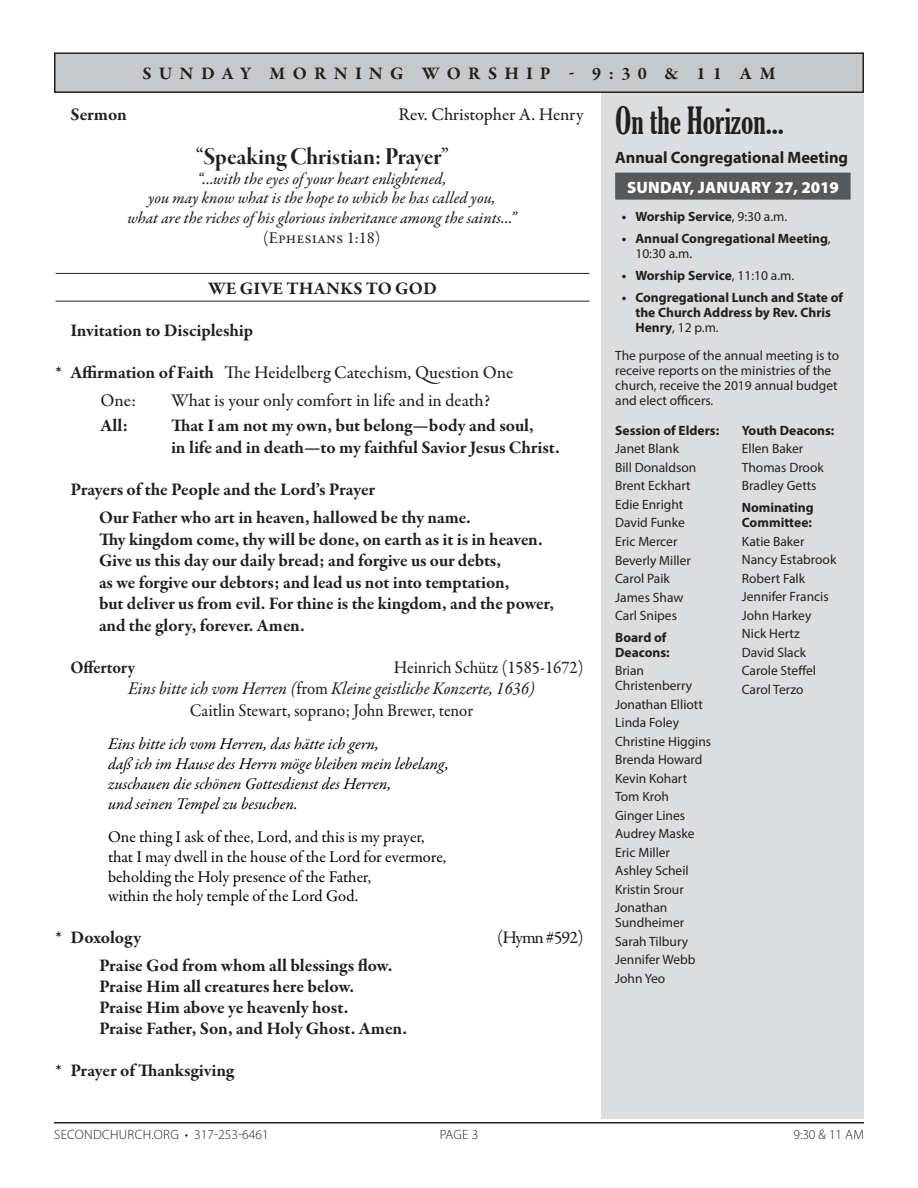
<style>
.page{position:relative;width:918px;height:1188px;background:#fff}
.page>*{position:absolute;margin:0;border:0;box-sizing:border-box;transform-origin:0 0}
.Date___Sunday_Info{font:extra-condensed 36px "Gloucester";color:#231f20}
.Sermon_Title{font:25.5px "Garamond Premr Pro Bd Disp";color:#231f20}
.CALL_TO_CONFESSION{font:700 18px/21.6px "Garamond Premr Pro";letter-spacing:-.005em;color:#231f20}
.Normal_3-Tabs{font:700 18px "Garamond Premr Pro";letter-spacing:-.005em;color:#231f20}
.CALL_TO_WORSHIP{font:700 18px/21.6px "Garamond Premr Pro";letter-spacing:-.005em;color:#231f20}
.Normal_3-Tabs-2{font:500 18px "Garamond Premr Pro";letter-spacing:-.005em;color:#231f20}
.Normal_3-Tabs-3{font:500 18px "Garamond Premr Pro";letter-spacing:-.005em;color:#231f20;scale:.93 1}
.Normal_3-Tabs-4{font:18px "Garamond Premr Pro Med It";color:#231f20;scale:.93 1}
.CALL_TO_WORSHIP-2{font:500 18px "Garamond Premr Pro";color:#231f20}
.Paragraph_Style{font:700 18px "Garamond Premr Pro";letter-spacing:.405em;color:#231f20}
.HEADER-Service_Secti{font:700 18px "Garamond Premr Pro";letter-spacing:.005em;color:#231f20}
.Normal_3-Tabs-5{font:700 18px "Garamond Premr Pro";letter-spacing:-.005em;color:#231f20;scale:.93 1}
.Scripture_-_Centered{font:16.5px/19.8px "Garamond Premr Pro Med It";letter-spacing:-.005em;color:#231f20;text-align:center}
.Service_Hymn_-_Text{font:16.5px/19.8px "Garamond Premr Pro";letter-spacing:-.005em;color:#000}
.Service_Hymn_-_Text-2{font:italic 16.5px/19.8px "Garamond Premr Pro";color:#000}
.Notes{font:700 16.5px "Myriad Pro";color:#231f20}
.HEADERS{font:900 16.5px "Myriad Pro";color:#fff}
.Notes-2{font:13.5px/18.5px "Myriad Pro";color:#231f20}
.t1{font:700 13.5px/15px "Myriad Pro";color:#231f20}
.t2{font:300 13.5px "Myriad Pro";letter-spacing:.015em;color:#231f20}
.s1{font-family:"Garamond Premr Pro"}
.s2{font-weight:700}
.s3{font-family:"Garamond Premr Pro";font-weight:500}
.s4{font-weight:400}
</style>
<div class="page">
<hr style="left:54px;top:1122px;width:810px;height:2px;background:#231f20">
<div style="left:602px;top:54px;width:262px;height:1065px;background:#dcdddf"></div>
<div style="left:55px;top:53px;width:808px;height:39px;background:#c7c8ca"></div>
<div style="left:54px;top:52px;width:810px;height:41px;border:2px solid #231f20"></div>
<hr style="left:56px;top:273px;width:534px;height:1px;background:#231f20">
<hr style="left:56px;top:301px;width:534px;height:1px;background:#231f20">
<div style="left:615px;top:173px;width:236px;height:27px;background:#57585a"></div>
<p class="Paragraph_Style" style="left:142px;top:63px;width:635px">SUNDAY MORNING WORSHIP - 9:30 &amp; 11 AM</p>
<p class="Normal_3-Tabs" style="left:70px;top:103px;width:58px">Sermon</p>
<p class="Normal_3-Tabs-2" style="left:398px;top:103px;width:187px">Rev. Christopher A. Henry</p>
<p class="Sermon_Title" style="left:196px;top:142px;width:254px">“Speaking Christian: Prayer”</p>
<p class="Scripture_-_Centered" style="left:128px;top:169px;width:390px">“...with the eyes of your heart enlightened,<br>you may know what is the hope to which he has called you,<br>what are the riches of his glorious inheritance among the saints...” <span class="s1">(Ephesians 1:18)</span></p>
<p class="HEADER-Service_Secti" style="left:208px;top:277px;width:230px">WE GIVE THANKS TO GOD</p>
<p class="Normal_3-Tabs" style="left:70px;top:319px;width:184px">Invitation to Discipleship</p>
<p class="Normal_3-Tabs-2" style="left:56px;top:361px;width:459px"><span class="s2">* Affirmation of Faith</span> The Heidelberg Catechism, Question One</p>
<p class="CALL_TO_WORSHIP-2" style="left:100px;top:390px;width:37px">One:</p>
<p class="CALL_TO_WORSHIP-2" style="left:171px;top:390px;width:321px">What is your only comfort in life and in death?</p>
<p class="CALL_TO_WORSHIP" style="left:100px;top:415px;width:29px">All:</p>
<p class="CALL_TO_WORSHIP" style="left:171px;top:415px;width:390px">That I am not my own, but belong—body and soul,<br>in life and in death—to my faithful Savior Jesus Christ.</p>
<p class="Normal_3-Tabs" style="left:70px;top:478px;width:306px">Prayers of the People and the Lord’s Prayer</p>
<p class="CALL_TO_CONFESSION" style="left:99px;top:507px;width:457px">Our Father who art in heaven, hallowed be thy name.<br>Thy kingdom come, thy will be done, on earth as it is in heaven.<br>Give us this day our daily bread; and forgive us our debts,<br>as we forgive our debtors; and lead us not into temptation,<br>but deliver us from evil. For thine is the kingdom, and the power, and the glory, forever. Amen.</p>
<p class="Normal_3-Tabs-5" style="left:70px;top:656px;width:71px">Offertory</p>
<p class="Normal_3-Tabs-3" style="left:394px;top:656px;width:205px">Heinrich Schütz (1585-1672)</p>
<p class="Normal_3-Tabs-4" style="left:128px;top:677px;width:439px">Eins bitte ich vom Herren (<span class="s3">from</span> Kleine geistliche Konzerte, 1636)</p>
<p class="Normal_3-Tabs-3" style="left:190px;top:700px;width:306px">Caitlin Stewart, soprano; John Brewer, tenor</p>
<p class="Service_Hymn_-_Text-2" style="left:108px;top:735px;width:342px">Eins bitte ich vom Herren, das hätte ich gern,<br>daß ich im Hause des Herrn möge bleiben mein lebelang, zuschauen die schönen Gottesdienst des Herren,<br>und seinen Tempel zu besuchen.</p>
<p class="Service_Hymn_-_Text" style="left:108px;top:827px;width:340px">One thing I ask of thee, Lord, and this is my prayer, that I may dwell in the house of the Lord for evermore, beholding the Holy presence of the Father,<br>within the holy temple of the Lord God.</p>
<p class="Normal_3-Tabs" style="left:56px;top:927px;width:87px">* Doxology</p>
<p class="Normal_3-Tabs-2" style="left:497px;top:927px;width:88px">(Hymn #592)</p>
<p class="CALL_TO_CONFESSION" style="left:99px;top:955px;width:310px;line-height:21px">Praise God from whom all blessings flow.<br>Praise Him all creatures here below.<br>Praise Him above ye heavenly host.<br>Praise Father, Son, and Holy Ghost. Amen.</p>
<p class="Normal_3-Tabs" style="left:56px;top:1059px;width:180px">* Prayer of Thanksgiving</p>
<p class="Date___Sunday_Info" style="left:615px;top:101px;width:170px">On the Horizon...</p>
<p class="Notes" style="left:615px;top:147px;width:235px">Annual Congregational Meeting</p>
<p class="HEADERS" style="left:627px;top:178px;width:213px">SUNDAY, JANUARY 27, 2019</p>
<p class="t1" style="left:622px;top:209px;width:167px">• Worship Service<span class="s4">, 9:30 a.m.</span></p>
<p class="t1" style="left:635px;top:231px;width:197px;text-indent:-14px">• Annual Congregational Meeting<span class="s4">,<br>10:30 a.m.</span></p>
<p class="t1" style="left:622px;top:267px;width:174px">• Worship Service<span class="s4">, 11:10 a.m.</span></p>
<p class="t1" style="left:635px;top:289px;width:209px;text-indent:-14px">• Congregational Lunch and State of the Church Address by Rev. Chris<br>Henry<span class="s4">, 12 p.m.</span></p>
<p class="Notes-2" style="left:615px;top:348px;width:226px;line-height:15px">The purpose of the annual meeting is to receive reports on the ministries of the church, receive the 2019 annual budget and elect officers.</p>
<p class="t1" style="left:615px;top:422px;width:106px">Session of Elders:</p>
<p class="Notes-2" style="left:615px;top:439px;width:83px">Janet Blank<br>Bill Donaldson<br>Brent Eckhart<br>Edie Enright<br>David Funke<br>Eric Mercer<br>Beverly Miller<br>Carol Paik<br>James Shaw<br>Carl Snipes</p>
<p class="t1" style="left:615px;top:629px;width:56px">Board of<br>Deacons:</p>
<p class="Notes-2" style="left:615px;top:663px;width:78px;line-height:15px">Brian<br>Christenberry</p>
<p class="Notes-2" style="left:615px;top:695px;width:98px">Jonathan Elliott<br>Linda Foley<br>Christine Higgins<br>Brenda Howard<br>Kevin Kohart<br>Tom Kroh<br>Ginger Lines<br>Audrey Maske<br>Eric Miller<br>Ashley Scheil<br>Kristin Srour<br>Jonathan</p>
<p class="Notes-2" style="left:615px;top:913px;width:82px">Sundheimer<br>Sarah Tilbury<br>Jennifer Webb<br>John Yeo</p>
<p class="t1" style="left:742px;top:422px;width:94px">Youth Deacons:</p>
<p class="Notes-2" style="left:742px;top:439px;width:83px">Ellen Baker<br>Thomas Drook<br>Bradley Getts</p>
<p class="t1" style="left:742px;top:500px;width:73px">Nominating<br>Committee:</p>
<p class="Notes-2" style="left:742px;top:532px;width:96px">Katie Baker<br>Nancy Estabrook<br>Robert Falk<br>Jennifer Francis<br>John Harkey<br>Nick Hertz<br>David Slack<br>Carole Steffel<br>Carol Terzo</p>
<p class="t2" style="left:54px;top:1126px;width:216px">SECONDCHURCH.ORG • 317-253-6461</p>
<p class="t2" style="left:440px;top:1126px;width:40px">PAGE 3</p>
<p class="t2" style="left:793px;top:1126px;width:72px">9:30 &amp; 11 AM</p>
</div>
